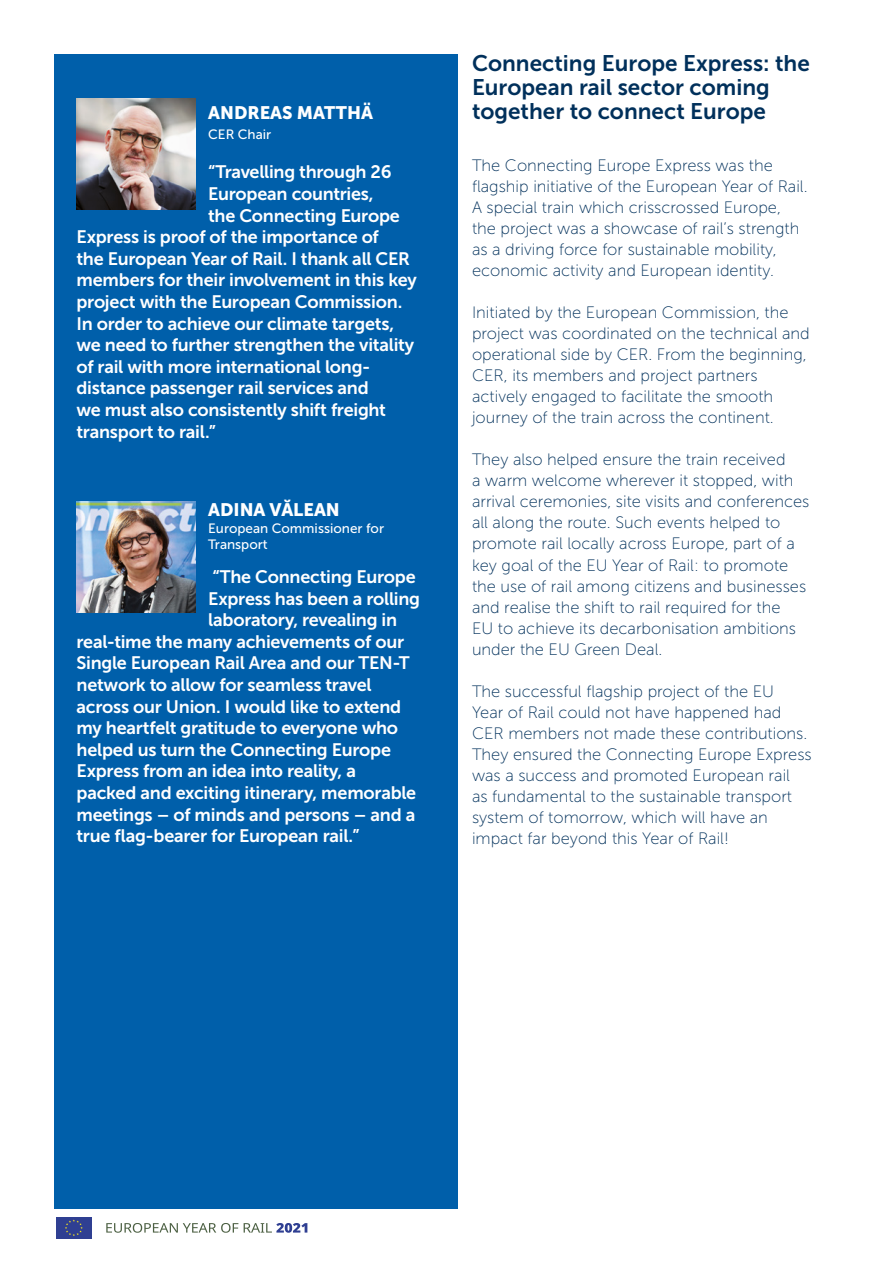
<style>
.page{position:relative;width:893px;height:1263px;background:#fff}
.page>*{position:absolute;margin:0;border:0;box-sizing:border-box;transform-origin:0 0}
.t1{font:22.5px/24px "Museo Sans 700";color:#00305b}
.t2{font:18px "Museo Sans 700";letter-spacing:-.015em;color:#fff}
.t3{font:18px "Museo Sans 900";color:#fff}
.t4{font:16.5px/21px "Museo Sans 100";color:#00305b}
.t5{font:13.5px/16.2px "Museo Sans 500";color:#fff}
</style>
<div class="page">
<div style="left:54px;top:54px;width:403px;height:1155px;background:#005faa"></div>
<img style="left:77px;top:99px;width:118px;height:110px">
<img style="left:77px;top:502px;width:118px;height:110px">
<div style="left:56px;top:1217px;width:36px;height:22px;background:#2f3f92"></div>
<svg style="left:65px;top:1219px;width:18px;height:17px"></svg>
<svg style="left:106px;top:1223px;width:132px;height:10px"></svg>
<svg style="left:244px;top:1223px;width:63px;height:10px"></svg>
<p class="t3" style="left:208px;top:102px;width:166px">ANDREAS MATTHÄ</p>
<p class="t5" style="left:208px;top:126px;width:65px">CER Chair</p>
<p class="t2" style="left:208px;top:162px;width:185px">“Travelling through 26</p>
<p class="t2" style="left:208px;top:184px;width:167px">European countries,</p>
<p class="t2" style="left:208px;top:205px;width:193px">the Connecting Europe</p>
<p class="t2" style="left:77px;top:227px;width:304px">Express is proof of the importance of</p>
<p class="t2" style="left:77px;top:249px;width:335px">the European Year of Rail. I thank all CER</p>
<p class="t2" style="left:77px;top:270px;width:342px">members for their involvement in this key</p>
<p class="t2" style="left:77px;top:292px;width:327px">project with the European Commission.</p>
<p class="t2" style="left:77px;top:313px;width:319px">In order to achieve our climate targets,</p>
<p class="t2" style="left:77px;top:335px;width:339px">we need to further strengthen the vitality</p>
<p class="t2" style="left:77px;top:357px;width:295px">of rail with more international long-</p>
<p class="t2" style="left:77px;top:378px;width:294px">distance passenger rail services and</p>
<p class="t2" style="left:77px;top:400px;width:311px">we must also consistently shift freight</p>
<p class="t2" style="left:77px;top:421px;width:141px">transport to rail.”</p>
<p class="t3" style="left:208px;top:500px;width:133px">ADINA VĂLEAN</p>
<p class="t5" style="left:208px;top:520px;width:177px">European Commissioner for<br>Transport</p>
<p class="t2" style="left:212px;top:567px;width:205px">“The Connecting Europe</p>
<p class="t2" style="left:208px;top:588px;width:213px">Express has been a rolling</p>
<p class="t2" style="left:208px;top:610px;width:190px">laboratory, revealing in</p>
<p class="t2" style="left:77px;top:631px;width:329px">real-time the many achievements of our</p>
<p class="t2" style="left:77px;top:653px;width:335px">Single European Rail Area and our TEN-T</p>
<p class="t2" style="left:77px;top:675px;width:297px">network to allow for seamless travel</p>
<p class="t2" style="left:77px;top:696px;width:326px">across our Union. I would like to extend</p>
<p class="t2" style="left:77px;top:718px;width:323px">my heartfelt gratitude to everyone who</p>
<p class="t2" style="left:77px;top:739px;width:316px">helped us turn the Connecting Europe</p>
<p class="t2" style="left:77px;top:761px;width:281px">Express from an idea into reality, a</p>
<p class="t2" style="left:77px;top:783px;width:341px">packed and exciting itinerary, memorable</p>
<p class="t2" style="left:77px;top:804px;width:340px">meetings – of minds and persons – and a</p>
<p class="t2" style="left:77px;top:826px;width:284px">true flag-bearer for European rail.”</p>
<h1 class="t1" style="left:472px;top:51px;width:339px">Connecting Europe Express: the<br>European rail sector coming together to connect Europe</h1>
<p class="t4" style="left:472px;top:155px;width:337px">The Connecting Europe Express was the flagship initiative of the European Year of Rail.<br>A special train which crisscrossed Europe, the project was a showcase of rail’s strength as a driving force for sustainable mobility, economic activity and European identity.</p>
<p class="t4" style="left:472px;top:302px;width:339px">Initiated by the European Commission, the project was coordinated on the technical and operational side by CER. From the beginning, CER, its members and project partners actively engaged to facilitate the smooth journey of the train across the continent.</p>
<p class="t4" style="left:472px;top:449px;width:339px">They also helped ensure the train received<br>a warm welcome wherever it stopped, with arrival ceremonies, site visits and conferences all along the route. Such events helped to promote rail locally across Europe, part of a key goal of the EU Year of Rail: to promote the use of rail among citizens and businesses and realise the shift to rail required for the<br>EU to achieve its decarbonisation ambitions under the EU Green Deal.</p>
<p class="t4" style="left:472px;top:680px;width:341px">The successful flagship project of the EU<br>Year of Rail could not have happened had CER members not made these contributions.<br>They ensured the Connecting Europe Express was a success and promoted European rail<br>as fundamental to the sustainable transport system of tomorrow, which will have an impact far beyond this Year of Rail!</p>
</div>
